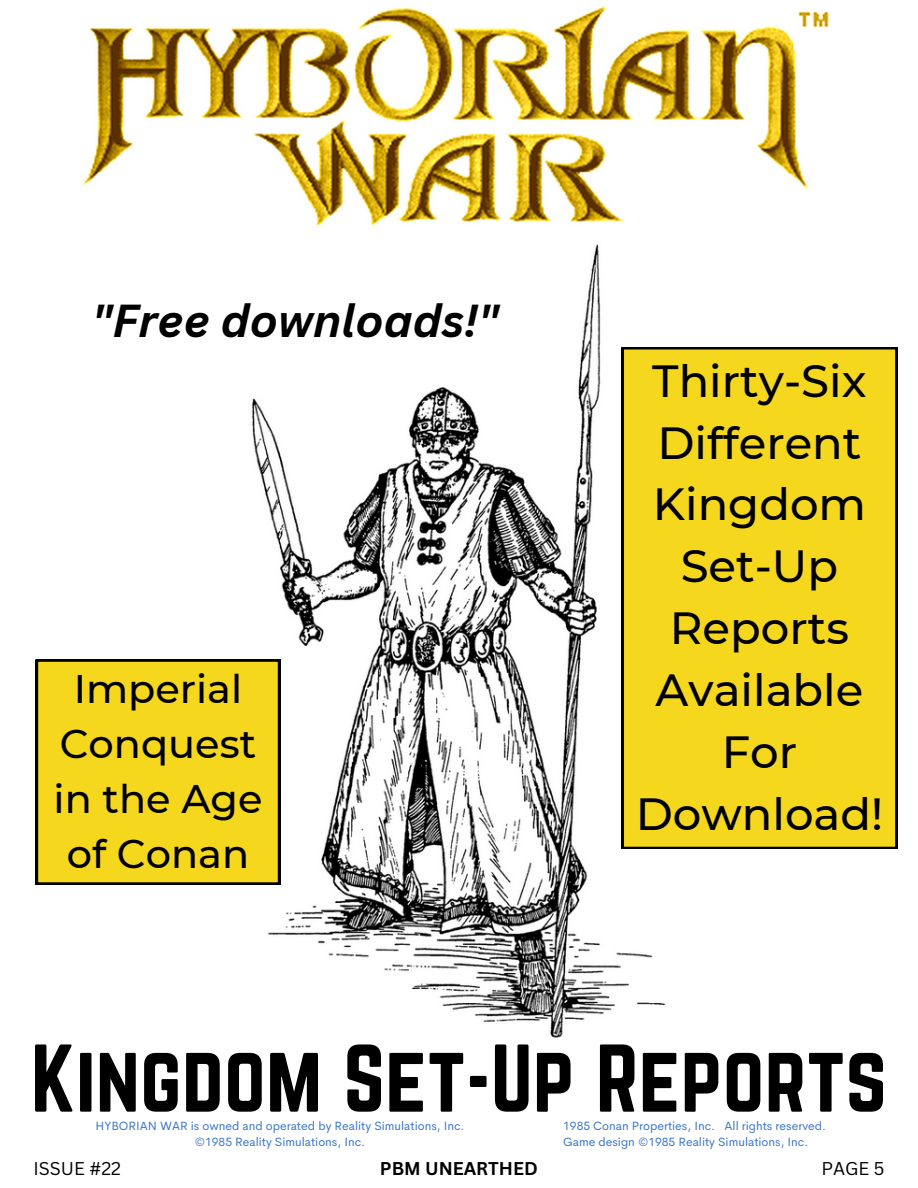
<style>
.page{position:relative;width:918px;height:1188px;background:#fff}
.page>*{position:absolute;margin:0;border:0;box-sizing:border-box;transform-origin:0 0}
.t1{font:84px "Norwester";color:#000}
.t2{font:500 45px/61.8px "Montserrat";color:#000;text-align:center}
.t3{font:italic 700 45px "Canva Sans";color:#000}
.t4{font:500 39.9px/54.9px "Montserrat";color:#000;text-align:center}
.t5{font:18px "Canva Sans";color:#000}
.t6{font:700 18px "Canva Sans";color:#000}
.t7{font:12px/16px "Cerebri Sans";color:#3b76c4}
</style>
<div class="page">
<img style="left:67px;top:6px;width:762px;height:1032px">
<div style="left:622px;top:347px;width:275px;height:502px;background:#f5d81d"></div>
<div style="left:36px;top:660px;width:244px;height:225px;background:#f5d81d"></div>
<h2 class="t3" style="left:92px;top:289px;width:409px">"Free downloads!"</h2>
<h3 class="t4" style="left:54px;top:662px;width:210px">Imperial<br>Conquest in the Age of Conan</h3>
<h2 class="t2" style="left:636px;top:350px;width:249px">Thirty-Six<br>Different<br>Kingdom<br>Set-Up<br>Reports<br>Available<br>For<br>Download!</h2>
<h1 class="t1" style="left:31px;top:1028px;width:858px">Kingdom Set-Up Reports</h1>
<p class="t7" style="left:563px;top:1118px;width:153px">1985 Conan Properties, Inc.</p>
<p class="t7" style="left:563px;top:1118px;width:264px;text-indent:161px">All rights reserved.<br>Game design ©1985 Reality Simulations, Inc.</p>
<p class="t7" style="left:95px;top:1118px;width:371px;text-align:center">HYBORIAN WAR is owned and operated by Reality Simulations, Inc. ©1985 Reality Simulations, Inc.</p>
<h3 class="t5" style="left:34px;top:1156px;width:89px">ISSUE #22</h3>
<h3 class="t6" style="left:380px;top:1156px;width:159px">PBM UNEARTHED</h3>
<h3 class="t5" style="left:821px;top:1156px;width:64px">PAGE 5</h3>
</div>
